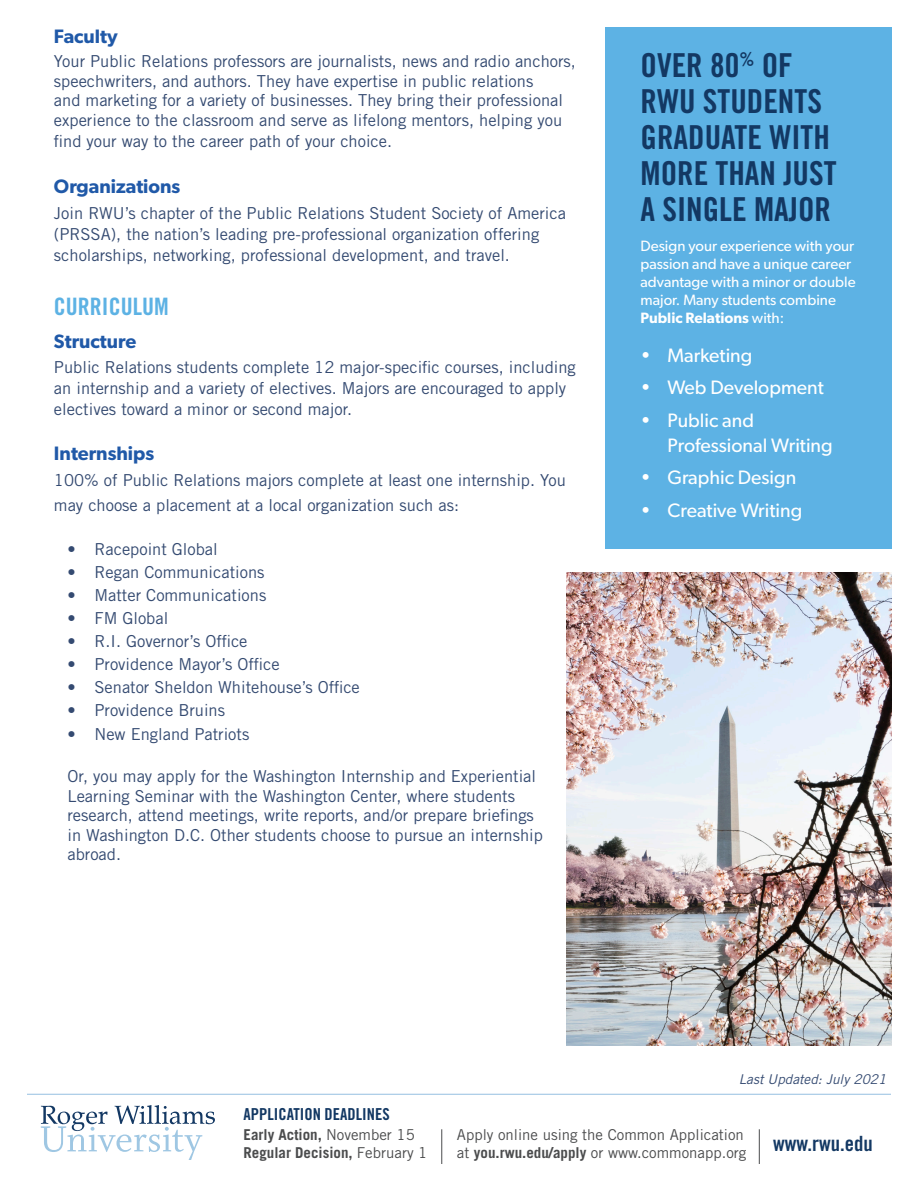
<style>
.page{position:relative;width:918px;height:1188px;background:#fff}
.page>*{position:absolute;margin:0;border:0;box-sizing:border-box;transform-origin:0 0}
.t1{font:33px/36px "Trade Gothic LT Std Bd Cn 20";color:#133863}
.t2{font:24px "Trade Gothic LT Std Bd Cn 20";color:#5db2e4}
.t3{font:21px "Trade Gothic LT Std Bd Cn 20";color:#133863}
.t4{font:19.5px/25.5px "Gibson";color:#fff}
.t5{font:600 19.5px "Gibson";color:#2059a8}
.t6{font:16.5px/19.5px "Trade Gothic LT Std";color:#344a71}
.t7{font:16.5px "Trade Gothic LT Std Bd Cn 20";color:#133863}
.t8{font:15px/18px "Gibson";color:#fff}
.t9{font:15px/18px "Trade Gothic LT Std";color:#4b4c4d}
.t10{font:700 15px "Trade Gothic LT Std";color:#4b4c4d}
.t11{font:italic 13.5px "Trade Gothic LT Std";color:#344a71}
.s1{font-weight:600}
.s2{font-weight:400}
.s3{font-weight:700}
</style>
<div class="page">
<div style="left:605px;top:27px;width:286px;height:522px;background:#5db2e4"></div>
<svg style="left:41px;top:1105px;width:174px;height:55px"></svg>
<hr style="left:441px;top:1129px;width:1px;height:35px;background:#4b4c4d">
<hr style="left:759px;top:1129px;width:1px;height:35px;background:#4b4c4d">
<hr style="left:27px;top:1094px;width:864px;height:1px;background:#a1c7e4">
<img style="left:567px;top:572px;width:324px;height:473px">
<p class="t5" style="left:54px;top:25px;width:65px">Faculty</p>
<p class="t6" style="left:54px;top:52px;width:523px">Your Public Relations professors are journalists, news and radio anchors, speechwriters, and authors. They have expertise in public relations<br>and marketing for a variety of businesses. They bring their professional experience to the classroom and serve as lifelong mentors, helping you</p>
<p class="t6" style="left:54px;top:131px;width:340px">find your way to the career path of your choice.</p>
<p class="t5" style="left:54px;top:175px;width:128px">Organizations</p>
<p class="t6" style="left:54px;top:202px;width:514px;line-height:21px">Join RWU’s chapter of the Public Relations Student Society of America (PRSSA), the nation’s leading pre-professional organization offering scholarships, networking, professional development, and travel.</p>
<p class="t2" style="left:54px;top:292px;width:116px">CURRICULUM</p>
<p class="t5" style="left:54px;top:330px;width:84px">Structure</p>
<p class="t6" style="left:54px;top:357px;width:523px;line-height:21px">Public Relations students complete 12 major-specific courses, including an internship and a variety of electives. Majors are encouraged to apply electives toward a minor or second major.</p>
<p class="t5" style="left:54px;top:442px;width:102px">Internships</p>
<p class="t6" style="left:54px;top:467px;width:513px;line-height:25.5px">100% of Public Relations majors complete at least one internship. You may choose a placement at a local organization such as:</p>
<p class="t6" style="left:67px;top:540px;width:152px">• Racepoint Global</p>
<p class="t6" style="left:67px;top:563px;width:199px">• Regan Communications</p>
<p class="t6" style="left:67px;top:586px;width:200px">• Matter Communications</p>
<p class="t6" style="left:67px;top:609px;width:102px">• FM Global</p>
<p class="t6" style="left:67px;top:632px;width:182px">• R.I. Governor’s Office</p>
<p class="t6" style="left:67px;top:655px;width:214px">• Providence Mayor’s Office</p>
<p class="t6" style="left:67px;top:678px;width:294px">• Senator Sheldon Whitehouse’s Office</p>
<p class="t6" style="left:67px;top:701px;width:159px">• Providence Bruins</p>
<p class="t6" style="left:67px;top:724px;width:183px">• New England Patriots</p>
<p class="t6" style="left:67px;top:766px;width:477px">Or, you may apply for the Washington Internship and Experiential Learning Seminar with the Washington Center, where students research, attend meetings, write reports, and/or prepare briefings in Washington D.C. Other students choose to pursue an internship abroad.</p>
<p class="t1" style="left:641px;top:47px;width:198px">OVER 80<sup>%</sup> OF<br>RWU STUDENTS<br>GRADUATE WITH<br>MORE THAN JUST<br>A SINGLE MAJOR</p>
<p class="t8" style="left:641px;top:237px;width:217px">Design your experience with your passion and have a unique career advantage with a minor or double major. Many students combine<br><span class="s1">Public Relations</span> with:</p>
<p class="t4" style="left:641px;top:342px;width:113px">• Marketing</p>
<p class="t4" style="left:641px;top:375px;width:185px">• Web Development</p>
<p class="t4" style="left:668px;top:407px;width:167px;text-indent:-27px">• Public and<br>Professional Writing</p>
<p class="t4" style="left:641px;top:465px;width:157px">• Graphic Design</p>
<p class="t4" style="left:641px;top:497px;width:163px">• Creative Writing</p>
<p class="t7" style="left:244px;top:1104px;width:148px">APPLICATION DEADLINES</p>
<p class="t11" style="left:739px;top:1071px;width:149px">Last Updated: July 2021</p>
<p class="t10" style="left:244px;top:1126px;width:173px">Early Action, <span class="s2">November 15</span></p>
<p class="t10" style="left:244px;top:1144px;width:185px">Regular Decision, <span class="s2">February 1</span></p>
<p class="t9" style="left:457px;top:1126px;width:291px">Apply online using the Common Application at <span class="s3">you.rwu.edu/apply</span> or www.commonapp.org</p>
<p class="t3" style="left:773px;top:1130px;width:101px">www.rwu.edu</p>
</div>
